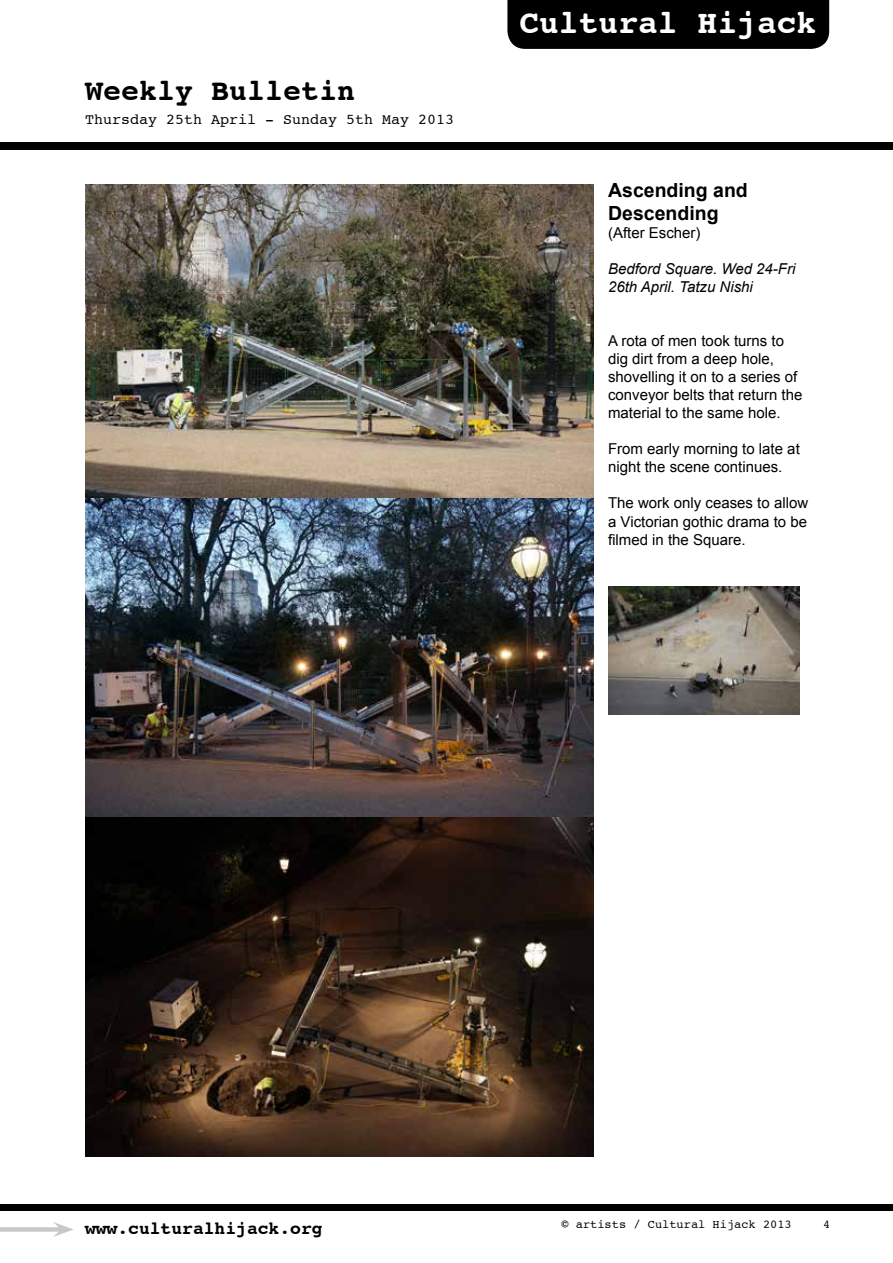
<style>
.page{position:relative;width:893px;height:1263px;background:#fff}
.page>*{position:absolute;margin:0;border:0;box-sizing:border-box;transform-origin:0 0}
.t1{font:700 33px "Courier";color:#fff}
.t2{font:700 30px "Courier";color:#000}
.t3{font:700 19.5px/23.4px "Arial";color:#000}
.t4{font:700 18px "Courier";color:#000}
.t5{font:15px/18px "Arial";color:#000}
.t6{font:italic 15px/18px "Arial";color:#000}
.t7{font:15px "Courier";color:#000}
.t8{font:12px "Courier";color:#000}
</style>
<div class="page">
<div style="left:507px;top:0;width:322px;height:49px;background:#000"></div>
<div style="left:0;top:142px;width:893px;height:8px;background:#000"></div>
<div style="left:0;top:1204px;width:893px;height:6px;background:#000"></div>
<div style="left:0;top:1227px;width:61px;height:5px;background:#c7c8ca"></div>
<svg style="left:53px;top:1222px;width:21px;height:15px"></svg>
<img style="left:85px;top:184px;width:509px;height:314px">
<img style="left:85px;top:498px;width:509px;height:319px">
<img style="left:85px;top:817px;width:509px;height:340px">
<img style="left:608px;top:587px;width:191px;height:127px">
<h2 class="t2" style="left:85px;top:66px;width:271px">Weekly Bulletin</h2>
<p class="t7" style="left:85px;top:108px;width:371px">Thursday 25th April - Sunday 5th May 2013</p>
<h1 class="t1" style="left:519px;top:-4px;width:299px">Cultural Hijack</h1>
<h3 class="t3" style="left:608px;top:179px;width:141px">Ascending and<br>Descending</h3>
<p class="t5" style="left:608px;top:224px;width:94px">(After Escher)</p>
<p class="t6" style="left:608px;top:260px;width:189px">Bedford Square. Wed 24-Fri<br>26th April. Tatzu Nishi</p>
<p class="t5" style="left:608px;top:332px;width:196px">A rota of men took turns to dig dirt from a deep hole, shovelling it on to a series of conveyor belts that return the material to the same hole.</p>
<p class="t5" style="left:608px;top:440px;width:193px">From early morning to late at night the scene continues.</p>
<p class="t5" style="left:608px;top:494px;width:202px;text-align:justify">The work only ceases to allow a Victorian gothic drama to be filmed in the Square.</p>
<p class="t4" style="left:85px;top:1213px;width:239px">www.culturalhijack.org</p>
<p class="t8" style="left:561px;top:1215px;width:232px">© artists / Cultural Hijack 2013</p>
<p class="t8" style="left:823px;top:1215px;width:9px">4</p>
</div>
